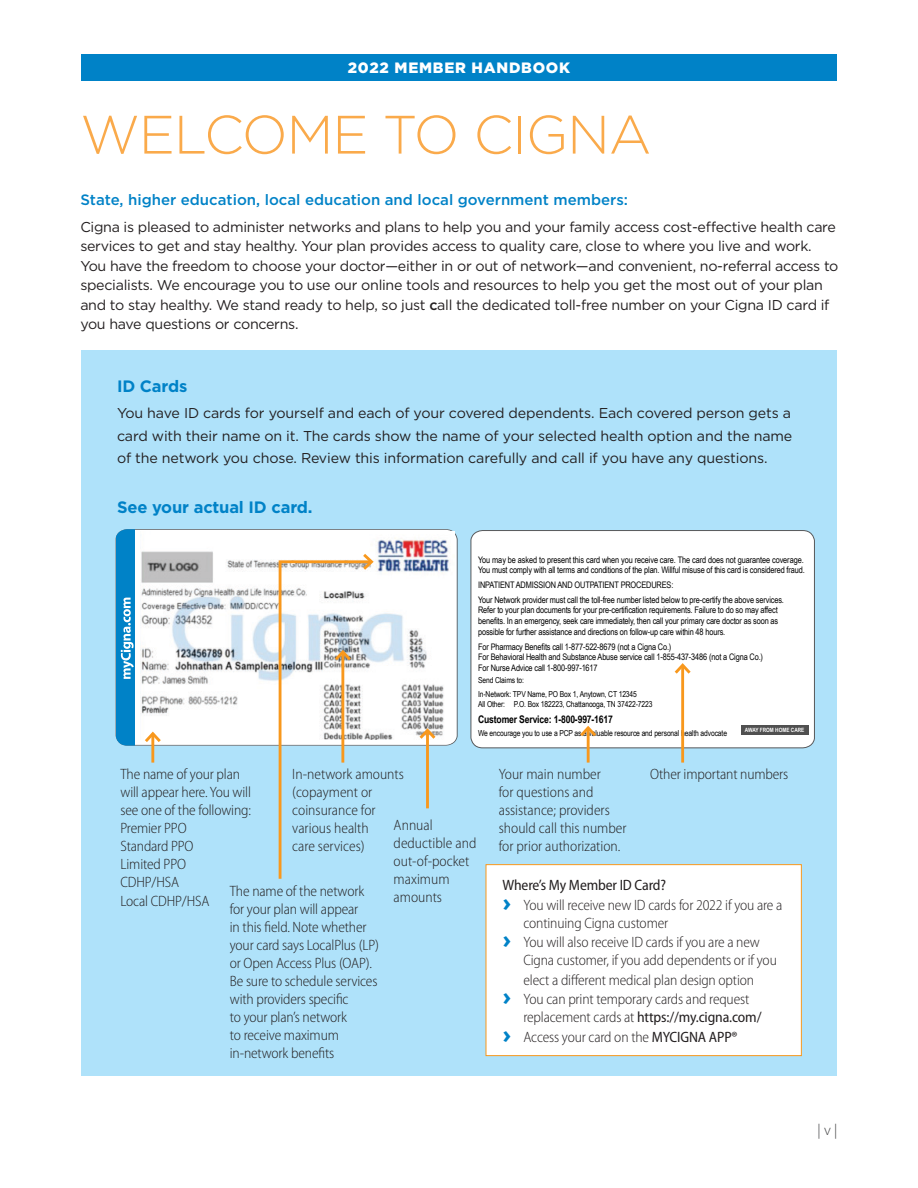
<style>
.page{position:relative;width:918px;height:1188px;background:#fff}
.page>*{position:absolute;margin:0;border:0;box-sizing:border-box;transform-origin:0 0}
.Suggested_seminar_na{font:300 54px "Gotham";letter-spacing:-.02em;color:#faaa4b}
.Bullet_copy_book_9_5{font:700 16.5px "Gotham";letter-spacing:-.01em;color:#0082c7}
.Bullet_copy_book_9_5-2{font:300 semi-condensed 15px/18px "Myriad Pro";letter-spacing:-.01em;color:#231f20}
.Body_copy__book_9_5{font:500 15px "Gotham";color:#0082c7}
.Bullet_copy_book_9_5-3{font:semi-condensed 15px "Myriad Pro";letter-spacing:-.01em;color:#231f20}
.t1{font:900 15px "Gotham";letter-spacing:.05em;color:#fff}
.t2{font:300 15px "Myriad Pro";color:#414142}
.Body_copy__book_9_5-2{font:14.25px/19.5px "Gotham";letter-spacing:-.02em;color:#231f20}
.Subhead_body_bold_11{font:700 10.5px "Arial Narrow";letter-spacing:-.015em;color:#000}
.Subhead_body_bold_11-2{font:9px/10.8px "Arial Narrow";letter-spacing:-.015em;color:#000}
.Subhead_body_bold_11-3{font:8.25px/9.9px "Arial Narrow";letter-spacing:-.015em;color:#000}
.Subhead_body_bold_11-4{font:700 5.85px "Arial Narrow";color:#fff}
.s1{font-weight:500}
.s2{font-family:"Gotham";font-weight:700;font-stretch:normal;font-size:24px;color:#0082c7}
.s3{font-weight:400}
</style>
<div class="page">
<div style="left:81px;top:54px;width:756px;height:27px;background:#0082c7"></div>
<div style="left:81px;top:350px;width:756px;height:726px;background:#afe2fa"></div>
<div style="left:470px;top:530px;width:345px;height:219px;background:#fff"></div>
<div style="left:741px;top:725px;width:68px;height:9px;background:#505050"></div>
<svg style="left:135px;top:529px;width:323px;height:217px;background:#e0e3e5"></svg>
<div style="left:116px;top:529px;width:19px;height:72px;background:#0082c7"></div>
<div style="left:116px;top:601px;width:19px;height:72px;background:#0082c7"></div>
<div style="left:116px;top:673px;width:19px;height:73px;background:#0082c7"></div>
<svg style="left:121px;top:598px;width:13px;height:81px"></svg>
<hr style="left:587px;top:728px;width:3px;height:35px;background:#f8981d">
<svg style="left:577px;top:724px;width:22px;height:15px"></svg>
<hr style="left:681px;top:665px;width:3px;height:98px;background:#f8981d">
<svg style="left:672px;top:661px;width:22px;height:16px"></svg>
<div style="left:486px;top:864px;width:316px;height:192px;background:#fff;border:1px solid #f8981d"></div>
<img style="left:140px;top:531px;width:314px;height:209px">
<hr style="left:151px;top:734px;width:3px;height:29px;background:#f8981d">
<svg style="left:142px;top:729px;width:22px;height:16px"></svg>
<svg style="left:277px;top:551px;width:99px;height:328px"></svg>
<hr style="left:426px;top:730px;width:3px;height:78px;background:#f8981d">
<svg style="left:417px;top:726px;width:21px;height:16px"></svg>
<p class="t1" style="left:348px;top:58px;width:224px">2022 MEMBER HANDBOOK</p>
<p class="Suggested_seminar_na" style="left:80px;top:100px;width:573px">WELCOME TO CIGNA</p>
<p class="Body_copy__book_9_5" style="left:80px;top:190px;width:549px">State, higher education, local education and local government members:</p>
<p class="Body_copy__book_9_5-2" style="left:80px;top:217px;width:760px">Cigna is pleased to administer networks and plans to help you and your family access cost-effective health care services to get and stay healthy. Your plan provides access to quality care, close to where you live and work.<br>You have the freedom to choose your doctor—either in or out of network—and convenient, no‑referral access to specialists. We encourage you to use our online tools and resources to help you get the most out of your plan and to stay healthy. We stand ready to help, so just <span class="s1">c</span>all the dedicated toll‑free number on your Cigna ID card if you have questions or concerns.</p>
<p class="Bullet_copy_book_9_5" style="left:117px;top:375px;width:72px">ID Cards</p>
<p class="Body_copy__book_9_5-2" style="left:117px;top:402px;width:677px;line-height:22.5px;text-align:justify">You have ID cards for yourself and each of your covered dependents. Each covered person gets a card with their name on it. The cards show the name of your selected health option and the name of the network you chose. Review this information carefully and call if you have any questions.</p>
<p class="Bullet_copy_book_9_5" style="left:117px;top:496px;width:197px">See your actual ID card.</p>
<p class="Subhead_body_bold_11-2" style="left:478px;top:554px;width:328px">You may be asked to present this card when you receive care. The card does not guarantee coverage.<br>You must comply with all terms and conditions of the plan. Willful misuse of this card is considered fraud.</p>
<p class="Subhead_body_bold_11-2" style="left:478px;top:579px;width:197px">INPATIENT ADMISSION AND OUTPATIENT PROCEDURES:</p>
<p class="Subhead_body_bold_11-2" style="left:478px;top:594px;width:307px">Your Network provider must call the toll-free number listed below to pre-certify the above services.<br>Refer to your plan documents for your pre-certification requirements. Failure to do so may affect benefits. In an emergency, seek care immediately, then call your primary care doctor as soon as possible for further assistance and directions on follow-up care within 48 hours.</p>
<p class="Subhead_body_bold_11-2" style="left:478px;top:641px;width:286px">For Pharmacy Benefits call 1-877-522-8679 (not a Cigna Co.)<br>For Behavioral Health and Substance Abuse service call 1-855-437-3486 (not a Cigna Co.)<br>For Nurse Advice call 1-800-997-1617</p>
<p class="Subhead_body_bold_11-3" style="left:478px;top:675px;width:48px">Send Claims to:</p>
<p class="Subhead_body_bold_11-3" style="left:478px;top:689px;width:176px">In-Network: TPV Name, PO Box 1, Anytown, CT 12345<br>All Other: P.O. Box 182223, Chattanooga, TN 37422-7223</p>
<p class="Subhead_body_bold_11" style="left:478px;top:711px;width:136px">Customer Service: 1-800-997-1617</p>
<p class="Subhead_body_bold_11-3" style="left:478px;top:727px;width:250px">We encourage you to use a PCP as a valuable resource and personal health advocate</p>
<p class="Subhead_body_bold_11-4" style="left:745px;top:725px;width:61px">AWAY FROM HOME CARE</p>
<p class="Bullet_copy_book_9_5-2" style="left:121px;top:766px;width:132px">The name of your plan will appear here. You will see one of the following:</p>
<p class="Bullet_copy_book_9_5-2" style="left:121px;top:820px;width:68px">Premier PPO</p>
<p class="Bullet_copy_book_9_5-2" style="left:121px;top:838px;width:75px">Standard PPO</p>
<p class="Bullet_copy_book_9_5-2" style="left:121px;top:856px;width:67px">Limited PPO</p>
<p class="Bullet_copy_book_9_5-2" style="left:121px;top:874px;width:60px">CDHP/HSA</p>
<p class="Bullet_copy_book_9_5-2" style="left:121px;top:892px;width:90px">Local CDHP/HSA</p>
<p class="Bullet_copy_book_9_5-2" style="left:230px;top:882px;width:151px">The name of the network for your plan will appear<br>in this field. Note whether your card says LocalPlus (LP) or Open Access Plus (OAP).<br>Be sure to schedule services with providers specific<br>to your plan’s network<br>to receive maximum in‑network benefits</p>
<p class="Bullet_copy_book_9_5-2" style="left:292px;top:766px;width:113px">In-network amounts (copayment or coinsurance for various health<br>care services)</p>
<p class="Bullet_copy_book_9_5-2" style="left:394px;top:816px;width:84px">Annual deductible and out-of-pocket maximum amounts</p>
<p class="Bullet_copy_book_9_5-2" style="left:499px;top:766px;width:129px">Your main number<br>for questions and assistance; providers should call this number for prior authorization.</p>
<p class="Bullet_copy_book_9_5-2" style="left:650px;top:766px;width:140px">Other important numbers</p>
<p class="Bullet_copy_book_9_5-3" style="left:502px;top:877px;width:165px">Where’s My Member ID Card?</p>
<p class="Bullet_copy_book_9_5-2" style="left:524px;top:896px;width:260px;text-indent:-21px"><span class="s2">›</span> You will receive new ID cards for 2022 if you are a continuing Cigna customer</p>
<p class="Bullet_copy_book_9_5-2" style="left:524px;top:933px;width:255px;text-indent:-21px"><span class="s2">›</span> You will also receive ID cards if you are a new<br>Cigna customer, if you add dependents or if you</p>
<p class="Bullet_copy_book_9_5-2" style="left:524px;top:971px;width:232px">elect a different medical plan design option</p>
<p class="Bullet_copy_book_9_5-2" style="left:524px;top:990px;width:240px;text-indent:-21px"><span class="s2">›</span> You can print temporary cards and request replacement cards at <span class="s3">https://my.cigna.com/</span></p>
<p class="Bullet_copy_book_9_5-2" style="left:502px;top:1028px;width:237px"><span class="s2">›</span> Access your card on the <span class="s3">MYCIGNA APP®</span></p>
<p class="t2" style="left:818px;top:1122px;width:21px">| v |</p>
</div>
